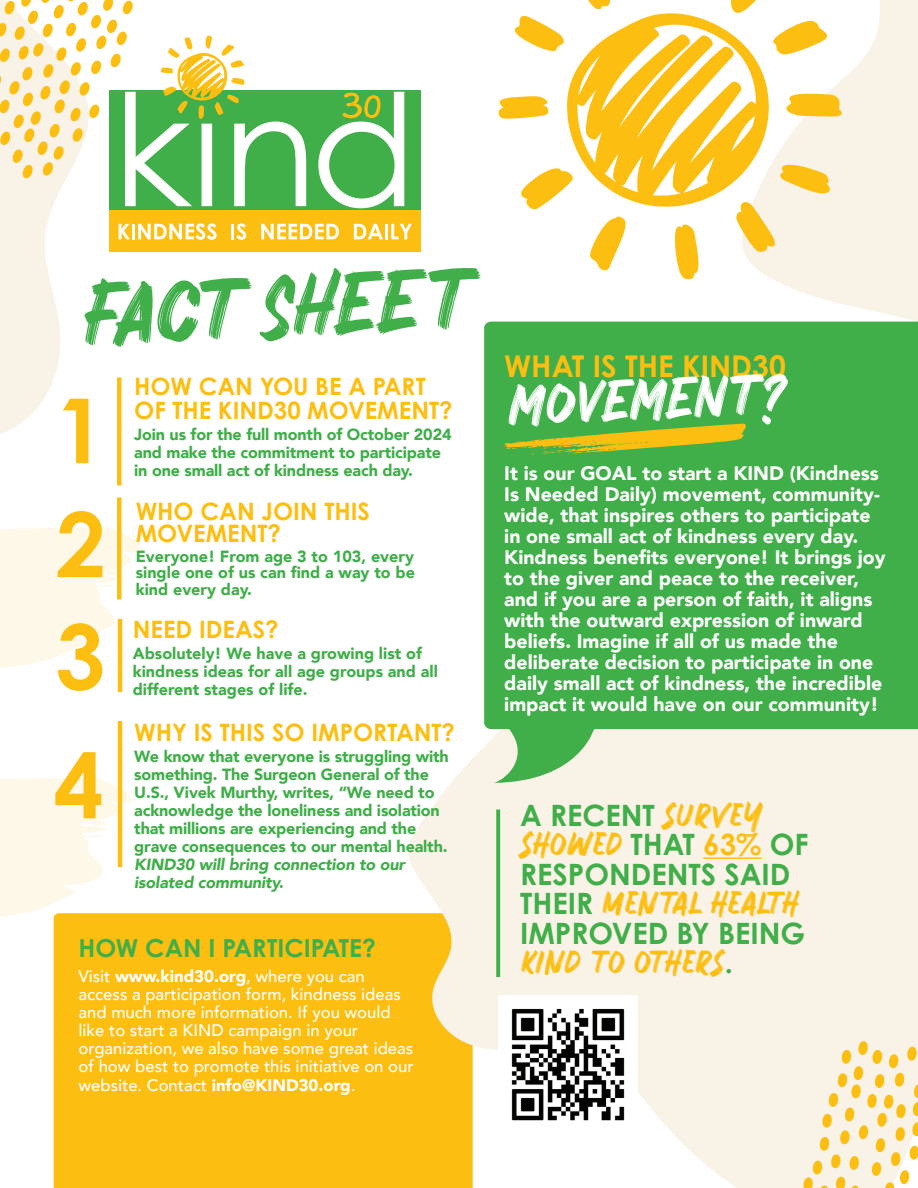
<style>
.page{position:relative;width:918px;height:1188px;background:#fff}
.page>*{position:absolute;margin:0;border:0;box-sizing:border-box;transform-origin:0 0}
.t1{font:107.4px "Blackros E";color:#40ae49}
.t2{font:700 89.85px/113.1px "Century Gothic Pro";color:#fdbe12;text-align:justify}
.t3{font:71.1px "Blackros E";color:#fff}
.t4{font:40.2px "Blackros E";color:#fdbe12}
.t5{font:700 30px "Century Gothic Pro";color:#fdbe12}
.t6{font:700 29.4px "Century Gothic Pro";color:#40ae49}
.t7{font:700 24.9px "Century Gothic Pro";color:#40ae49}
.t8{font:700 24px/24px "Century Gothic Pro";color:#fdbe12}
.t9{font:900 19.5px/21px "Avenir";color:#fff}
.t10{font:500 16.65px/18.1px "Avenir";color:#fff}
.t11{font:900 16.2px/18px "Avenir";letter-spacing:-.01em;color:#40ae49}
.t12{font:italic 900 16.2px/18px "Avenir";letter-spacing:-.01em;color:#40ae49}
.s1{font-weight:900}
.s2{font-family:"Blackros E";font-weight:400;font-size:40.2px;color:#fdbe12}
.s3{font-family:"Century Gothic Pro";font-weight:700;font-size:29.4px;color:#40ae49}
.s4{font-family:"Century Gothic Pro";font-weight:700;font-size:29.4px}
</style>
<div class="page">
<svg style="left:0;top:528px;width:144px;height:197px"></svg>
<div style="left:54px;top:913px;width:419px;height:275px;background:#fdbe12"></div>
<div style="left:705px;top:729px;width:213px;height:459px;background:#f9f2e6"></div>
<svg style="left:401px;top:729px;width:304px;height:435px;fill:#f9f2e6"></svg>
<svg style="left:741px;top:132px;width:177px;height:190px;fill:#f9f2e6"></svg>
<svg style="left:847px;top:0;width:71px;height:132px"></svg>
<svg style="left:498px;top:0;width:349px;height:280px"></svg>
<svg style="left:0;top:778px;width:134px;height:197px"></svg>
<svg style="left:801px;top:1040px;width:117px;height:148px;background:#f9e8be"></svg>
<div style="left:484px;top:322px;width:434px;height:407px;background:#40ae49"></div>
<svg style="left:494px;top:728px;width:100px;height:55px;background:#8fcb8c"></svg>
<div style="left:117px;top:377px;width:5px;height:108px;background:#fdbe12"></div>
<div style="left:117px;top:497px;width:5px;height:102px;background:#fdbe12"></div>
<hr style="left:118px;top:619px;width:4px;height:73px;background:#fdbe12">
<hr style="left:118px;top:721px;width:4px;height:146px;background:#fdbe12">
<hr style="left:703px;top:857px;width:59px;height:2px;background:#fdbe12">
<svg style="left:496px;top:810px;width:4px;height:167px"></svg>
<svg style="left:504px;top:424px;width:242px;height:31px;background:#91b431"></svg>
<div style="left:109px;top:90px;width:311px;height:125px;background:#40ae49"></div>
<div style="left:109px;top:210px;width:311px;height:42px;background:#fdbe12"></div>
<svg style="left:0;top:0;width:412px;height:439px"></svg>
<img style="left:499px;top:995px;width:138px;height:139px">
<h1 class="t1" style="left:77px;top:245px;width:392px;rotate:-3deg">fact sheet</h1>
<h2 class="t2" style="left:55px;top:373px;width:53px">1<br>2<br>3</h2>
<h2 class="t2" style="left:54px;top:728px;width:52px">4</h2>
<h3 class="t8" style="left:134px;top:374px;width:320px">HOW CAN YOU BE A PART<br>OF THE KIND30 MOVEMENT?</h3>
<p class="t11" style="left:134px;top:425px;width:319px">Join us for the full month of October 2024 and make the commitment to participate in one small act of kindness each day.</p>
<h3 class="t8" style="left:136px;top:499px;width:236px;line-height:22.5px">WHO CAN JOIN THIS<br>MOVEMENT?</h3>
<p class="t11" style="left:136px;top:547px;width:281px;line-height:16.5px;text-align:justify">Everyone! From age 3 to 103, every single one of us can find a way to be kind every day.</p>
<h3 class="t8" style="left:133px;top:617px;width:147px">NEED IDEAS?</h3>
<p class="t11" style="left:133px;top:644px;width:307px">Absolutely! We have a growing list of kindness ideas for all age groups and all different stages of life.</p>
<h3 class="t8" style="left:134px;top:720px;width:322px">WHY IS THIS SO IMPORTANT?</h3>
<p class="t11" style="left:134px;top:747px;width:316px">We know that everyone is struggling with something. The Surgeon General of the U.S., Vivek Murthy, writes, “We need to acknowledge the loneliness and isolation that millions are experiencing and the grave consequences to our mental health.</p>
<p class="t12" style="left:134px;top:855px;width:272px">KIND30 will bring connection to our isolated community.</p>
<h3 class="t7" style="left:79px;top:932px;width:299px">HOW CAN I PARTICIPATE?</h3>
<p class="t10" style="left:79px;top:966px;width:337px">Visit <span class="s1">www.kind30.org</span>, where you can access a participation form, kindness ideas and much more information. If you would like to start a KIND campaign in your organization, we also have some great ideas of how best to promote this initiative on our website. Contact <span class="s1">info@KIND30.org</span>.</p>
<h3 class="t5" style="left:504px;top:347px;width:283px">WHAT IS THE KIND30</h3>
<h3 class="t3" style="left:503px;top:359px;width:282px;rotate:-3deg">movement?</h3>
<p class="t9" style="left:504px;top:463px;width:383px">It is our GOAL to start a KIND (Kindness Is Needed Daily) movement, community&shy;wide, that inspires others to participate in one small act of kindness every day.<br>Kindness benefits everyone! It brings joy to the giver and peace to the receiver, and if you are a person of faith, it aligns with the outward expression of inward beliefs. Imagine if all of us made the deliberate decision to participate in one daily small act of kindness, the incredible impact it would have on our community!</p>
<h3 class="t6" style="left:520px;top:797px;width:244px">A RECENT <span class="s2">SURVEY</span></h3>
<h3 class="t4" style="left:520px;top:817px;width:290px">SHOWED <span class="s3">THAT</span> <span class="s4">63%</span> <span class="s3">OF</span></h3>
<h3 class="t6" style="left:520px;top:856px;width:272px">RESPONDENTS SAID</h3>
<h3 class="t4" style="left:520px;top:876px;width:280px"><span class="s3">THEIR</span> MENTAL HEALTH</h3>
<h3 class="t6" style="left:520px;top:915px;width:287px">IMPROVED BY BEING</h3>
<h3 class="t4" style="left:520px;top:935px;width:214px">KIND TO OTHERS<span class="s3">.</span></h3>
</div>
